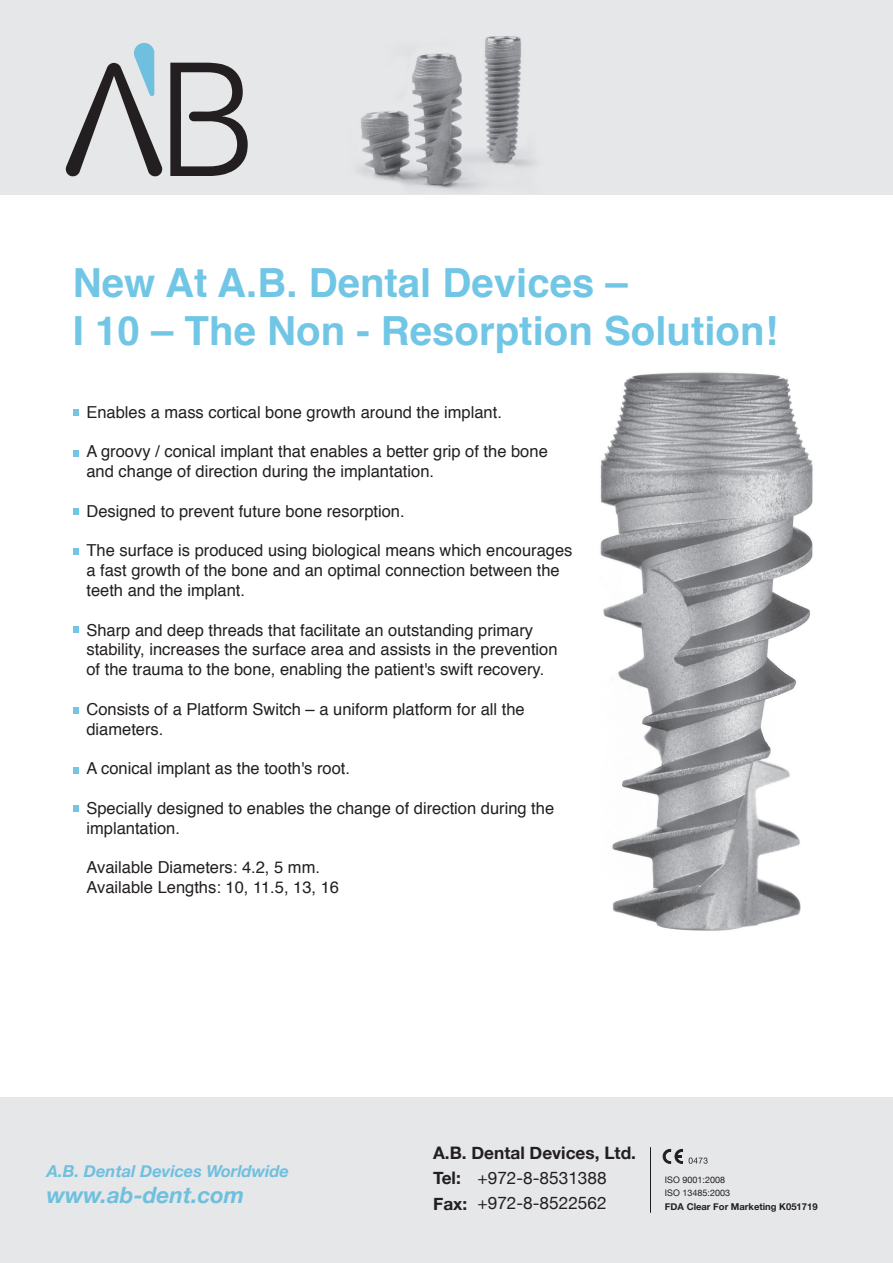
<style>
.page{position:relative;width:893px;height:1263px;background:#fff}
.page>*{position:absolute;margin:0;border:0;box-sizing:border-box;transform-origin:0 0}
.t1{font:700 40.2px/48.2px "Helvetica";color:#72c6e5}
.t2{font:italic 700 22.5px "Helvetica Neue";color:#6fc0df}
.t3{font:700 17.25px/25.5px "Helvetica Neue";color:#231f20}
.t4{font:17.25px/25.5px "Helvetica Neue";color:#231f20}
.t5{font:16.5px/19.8px "Helvetica";color:#231f20}
.t6{font:italic 700 16.5px "Helvetica Neue";color:#6fc0df}
.t7{font:700 9.45px "Helvetica Neue";color:#231f20}
.t8{font:9px/13.5px "Helvetica Neue";color:#231f20}
</style>
<div class="page">
<div style="left:0;top:1098px;width:893px;height:165px;background:#e6e7e9"></div>
<div style="left:0;top:0;width:893px;height:195px;background:#e6e7e9"></div>
<hr style="left:650px;top:1147px;width:1px;height:66px;background:#231f20">
<svg style="left:663px;top:1149px;width:20px;height:14px"></svg>
<svg style="left:689px;top:1157px;width:19px;height:7px"></svg>
<svg style="left:170px;top:63px;width:78px;height:113px"></svg>
<svg style="left:65px;top:43px;width:98px;height:134px"></svg>
<img style="left:359px;top:36px;width:175px;height:155px">
<img style="left:600px;top:372px;width:213px;height:559px">
<svg style="left:73px;top:409px;width:6px;height:6px"></svg>
<svg style="left:73px;top:450px;width:6px;height:6px"></svg>
<svg style="left:73px;top:509px;width:6px;height:6px"></svg>
<svg style="left:73px;top:549px;width:6px;height:6px"></svg>
<svg style="left:73px;top:627px;width:6px;height:6px"></svg>
<svg style="left:73px;top:708px;width:6px;height:6px"></svg>
<svg style="left:73px;top:768px;width:6px;height:6px"></svg>
<svg style="left:73px;top:805px;width:6px;height:6px"></svg>
<h1 class="t1" style="left:73px;top:259px;width:707px">New At A B. . Dental Devices –<br>I 10 – The Non - Resorption Solution!</h1>
<p class="t5" style="left:86px;top:403px;width:417px">Enables a mass cortical bone growth around the implant.</p>
<p class="t5" style="left:86px;top:442px;width:463px">A groovy / conical implant that enables a better grip of the bone and change of direction during the implantation.</p>
<p class="t5" style="left:86px;top:502px;width:320px">Designed to prevent future bone resorption.</p>
<p class="t5" style="left:86px;top:541px;width:488px">The surface is produced using biological means which encourages a fast growth of the bone and an optimal connection between the teeth and the implant.</p>
<p class="t5" style="left:86px;top:620px;width:473px">Sharp and deep threads that facilitate an outstanding primary stability, increases the surface area and assists in the prevention of the trauma to the bone, enabling the patient s' swift recovery.</p>
<p class="t5" style="left:86px;top:700px;width:440px">Consists of a Platform Switch – a uniform platform for all the diameters.</p>
<p class="t5" style="left:86px;top:759px;width:265px">A conical implant as the tooth s' root.</p>
<p class="t5" style="left:86px;top:799px;width:469px">Specially designed to enables the change of direction during the implantation.</p>
<p class="t5" style="left:86px;top:858px;width:254px">Available Diameters: 4.2, 5 mm.<br>Available Lengths: 10, 11.5, 13, 16</p>
<p class="t6" style="left:47px;top:1161px;width:243px">A B. . Dental Devices Worldwide</p>
<h2 class="t2" style="left:47px;top:1180px;width:199px">www.ab-dent.com</h2>
<p class="t3" style="left:433px;top:1139px;width:204px">A B. . Dental Devices, Ltd.<br>Tel:<br>Fax:</p>
<p class="t4" style="left:477px;top:1164px;width:131px">+972-8-8531388 +972-8-8522562</p>
<p class="t8" style="left:665px;top:1172px;width:67px">ISO 9001:2008<br>ISO 13485:2003</p>
<p class="t7" style="left:665px;top:1200px;width:154px">FDA Clear For Marketing K051719</p>
</div>
